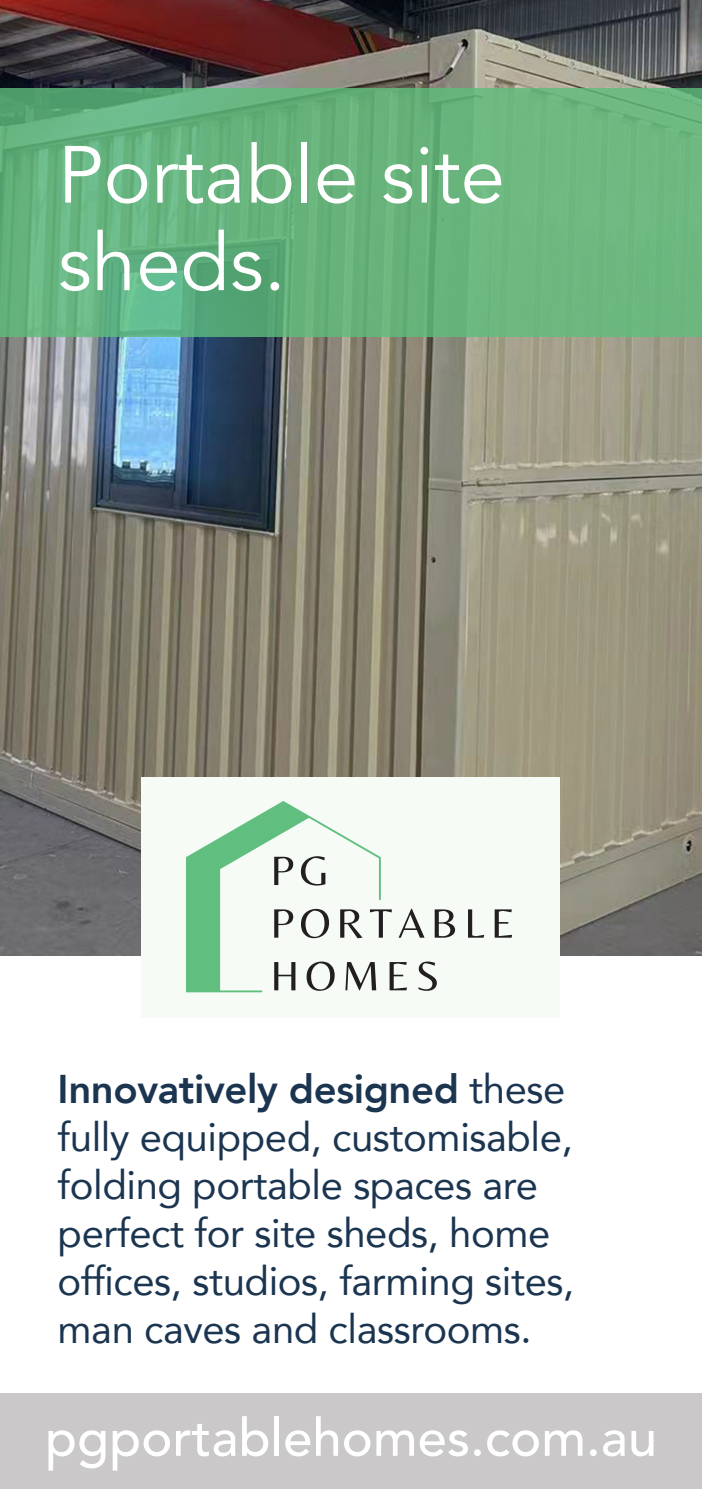
<style>
.page{position:relative;width:702px;height:1489px;background:#fff}
.page>*{position:absolute;margin:0;border:0;box-sizing:border-box;transform-origin:0 0}
.t1{font:80px "Avenir";color:#fff}
.t2{font:500 52.5px "Avenir";color:#fff}
.t3{font:40px/48px "Avenir";letter-spacing:-.01em;color:#1b3550}
.s1{font-weight:800}
</style>
<div class="page">
<img style="left:0;top:0;width:702px;height:955px">
<svg style="left:0;top:89px;width:702px;height:248px;background:#67b37d"></svg>
<div style="left:142px;top:777px;width:418px;height:241px;background:#f6fbf6"></div>
<svg style="left:468px;top:909px;width:16px;height:28px"></svg>
<svg style="left:494px;top:909px;width:18px;height:28px"></svg>
<svg style="left:186px;top:801px;width:269px;height:191px"></svg>
<div style="left:0;top:1393px;width:702px;height:95px;background:#cac8c8"></div>
<p class="t1" style="left:58px;top:127px;width:449px">Portable site</p>
<p class="t1" style="left:58px;top:215px;width:230px">sheds.</p>
<p class="t3" style="left:58px;top:1063px;width:518px"><span class="s1">Innovatively designed</span> these fully equipped, customisable, folding portable spaces are perfect for site sheds, home offices, studios, farming sites, man caves and classrooms.</p>
<p class="t2" style="left:45px;top:1398px;width:613px">pgportablehomes.com.au</p>
</div>
